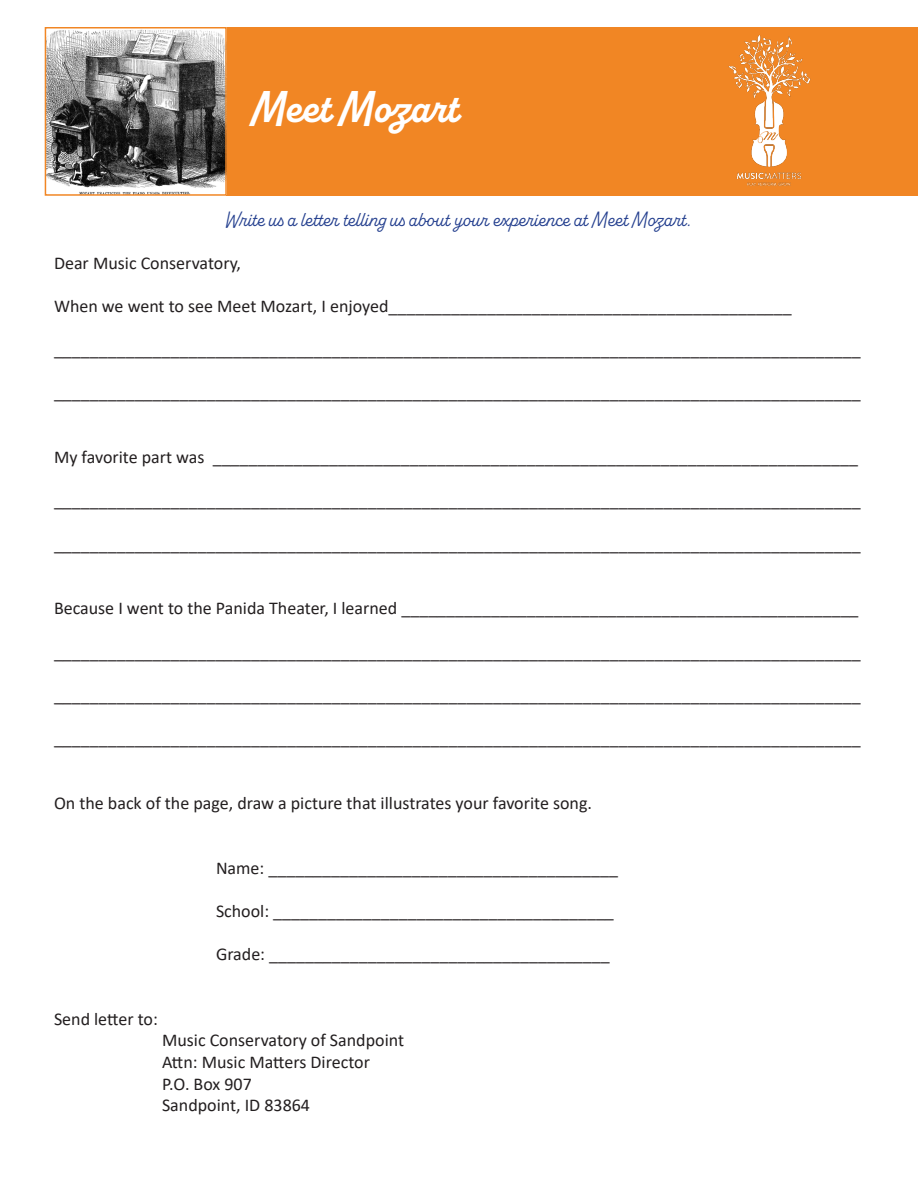
<style>
.page{position:relative;width:918px;height:1188px;background:#fff}
.page>*{position:absolute;margin:0;border:0;box-sizing:border-box;transform-origin:0 0}
.t1{font:700 45px "Alkaline";color:#fff}
.t2{font:21px "Alkaline";color:#25408f}
.t3{font:18px "Calibri";color:#231f20}
</style>
<div class="page">
<div style="left:227px;top:27px;width:691px;height:169px;background:#f18624"></div>
<img style="left:728px;top:35px;width:83px;height:151px">
<img style="left:48px;top:30px;width:176px;height:163px">
<div style="left:45px;top:27px;width:182px;height:169px;border:2px solid #f18624"></div>
<p class="t1" style="left:252px;top:80px;width:208px">Meet Mozart</p>
<p class="t2" style="left:226px;top:206px;width:468px">Write us a letter telling us about your experience at Meet Mozart.</p>
<p class="t3" style="left:54px;top:250px;width:189px">Dear Music Conservatory,</p>
<p class="t3" style="left:54px;top:293px;width:739px">When we went to see Meet Mozart, I enjoyed_____________________________________________</p>
<p class="t3" style="left:54px;top:337px;width:808px">__________________________________________________________________________________________</p>
<p class="t3" style="left:54px;top:380px;width:808px">__________________________________________________________________________________________</p>
<p class="t3" style="left:54px;top:445px;width:806px">My favorite part was ________________________________________________________________________</p>
<p class="t3" style="left:54px;top:488px;width:808px">__________________________________________________________________________________________</p>
<p class="t3" style="left:54px;top:531px;width:808px">__________________________________________________________________________________________</p>
<p class="t3" style="left:54px;top:596px;width:806px">Because I went to the Panida Theater, I learned ___________________________________________________</p>
<p class="t3" style="left:54px;top:639px;width:808px">__________________________________________________________________________________________</p>
<p class="t3" style="left:54px;top:682px;width:808px">__________________________________________________________________________________________</p>
<p class="t3" style="left:54px;top:725px;width:808px">__________________________________________________________________________________________</p>
<p class="t3" style="left:54px;top:790px;width:540px">On the back of the page, draw a picture that illustrates your favorite song.</p>
<p class="t3" style="left:54px;top:1006px;width:105px">Send letter to:</p>
<p class="t3" style="left:216px;top:855px;width:404px">Name: _______________________________________</p>
<p class="t3" style="left:216px;top:898px;width:399px">School: ______________________________________</p>
<p class="t3" style="left:216px;top:941px;width:395px">Grade: ______________________________________</p>
<p class="t3" style="left:162px;top:1028px;width:244px">Music Conservatory of Sandpoint</p>
<p class="t3" style="left:162px;top:1049px;width:209px">Attn: Music Matters Director</p>
<p class="t3" style="left:162px;top:1071px;width:91px">P.O. Box 907</p>
<p class="t3" style="left:162px;top:1093px;width:150px">Sandpoint, ID 83864</p>
</div>
